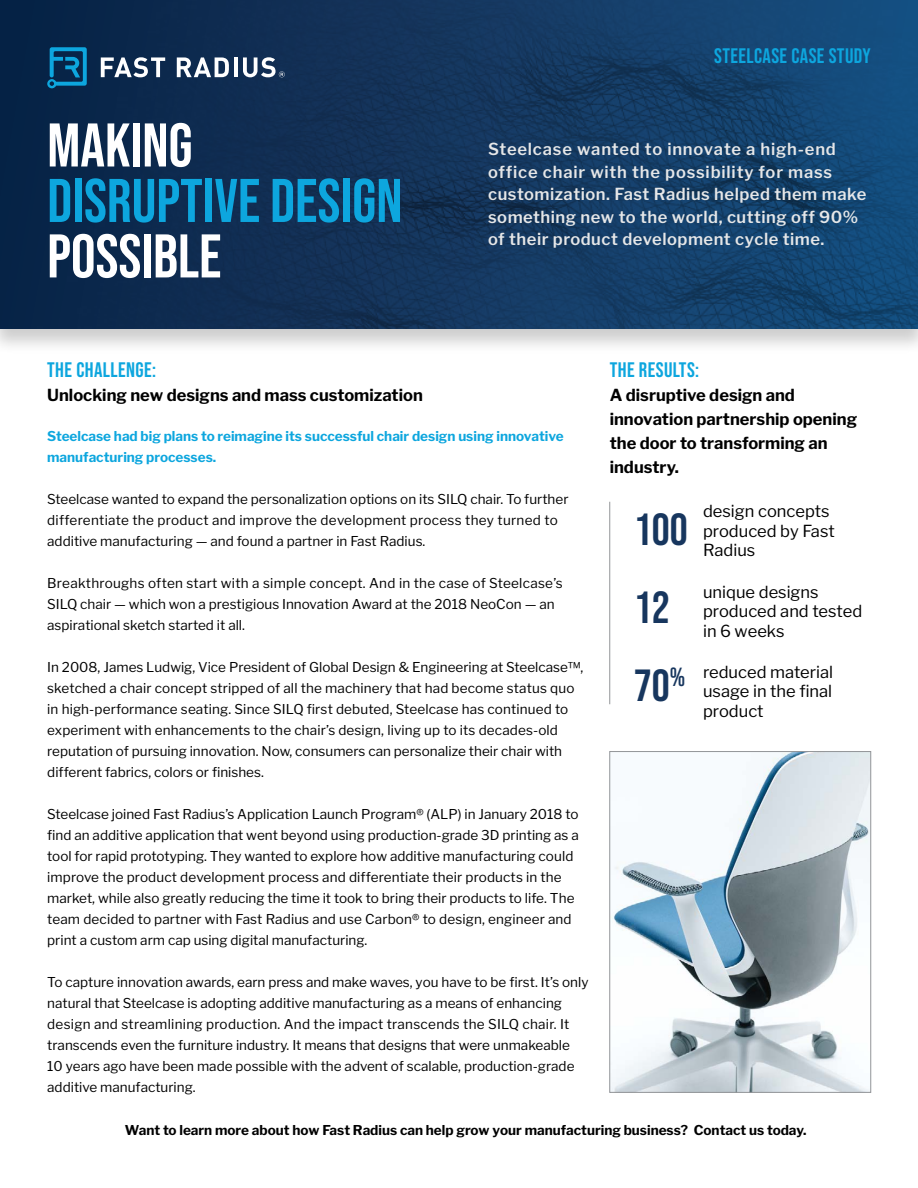
<style>
.page{position:relative;width:918px;height:1188px;background:#fff}
.page>*{position:absolute;margin:0;border:0;box-sizing:border-box;transform-origin:0 0}
.t1{font:61.5px "Bebas Neue";color:#0da6de}
.t2{font:61.5px "Bebas Neue";color:#fff}
.t3{font:45px/78px "Bebas Neue";color:#17365e}
.t4{font:21px "Bebas Neue";letter-spacing:.02em;color:#0da6de}
.t5{font:600 16.5px/22.5px "Libre Franklin";letter-spacing:.03em;color:#e6e7e8}
.t6{font:700 16.5px/24px "Libre Franklin";color:#000}
.t7{font:16.5px/19.5px "Libre Franklin";color:#000}
.t8{font:13.5px/21px "Libre Franklin";color:#000}
.t9{font:700 13.5px/21px "Libre Franklin";color:#0da6de}
.t10{font:700 13.5px "Libre Franklin";color:#000}
</style>
<div class="page">
<div style="left:0;top:0;width:918px;height:355px;background:#000;opacity:.2"></div>
<svg style="left:0;top:0;width:918px;height:328px;background:#11365d"></svg>
<svg style="left:47px;top:47px;width:40px;height:41px;background:#095d89"></svg>
<svg style="left:101px;top:57px;width:64px;height:20px"></svg>
<svg style="left:177px;top:57px;width:52px;height:20px"></svg>
<hr style="left:234px;top:57px;width:4px;height:20px;background:#fff">
<svg style="left:243px;top:57px;width:42px;height:20px"></svg>
<img style="left:611px;top:753px;width:258px;height:338px">
<div style="left:609px;top:751px;width:262px;height:342px;border:1px solid #939598"></div>
<hr style="left:609px;top:502px;width:1px;height:202px;background:#939598">
<h1 class="t2" style="left:47px;top:110px;width:147px">MAKING</h1>
<h1 class="t1" style="left:47px;top:166px;width:357px">DISRUPTIVE DESIGN</h1>
<h1 class="t2" style="left:47px;top:221px;width:176px">POSSIBLE</h1>
<h3 class="t4" style="left:714px;top:44px;width:158px">STEELCASE CASE STUDY</h3>
<p class="t5" style="left:488px;top:138px;width:380px">Steelcase wanted to innovate a high-end office chair with the possibility for mass customization. Fast Radius helped them make something new to the world, cutting off 90% of their product development cycle time.</p>
<h3 class="t4" style="left:47px;top:358px;width:111px">THE CHALLENGE:</h3>
<p class="t6" style="left:47px;top:383px;width:377px">Unlocking new designs and mass customization</p>
<p class="t9" style="left:47px;top:426px;width:518px">Steelcase had big plans to reimagine its successful chair design using innovative manufacturing processes.</p>
<p class="t8" style="left:47px;top:489px;width:523px">Steelcase wanted to expand the personalization options on its SILQ chair. To further differentiate the product and improve the development process they turned to additive manufacturing — and found a partner in Fast Radius.</p>
<p class="t8" style="left:47px;top:573px;width:517px">Breakthroughs often start with a simple concept. And in the case of Steelcase’s<br>SILQ chair — which won a prestigious Innovation Award at the 2018 NeoCon — an aspirational sketch started it all.</p>
<p class="t8" style="left:47px;top:657px;width:538px">In 2008, James Ludwig, Vice President of Global Design &amp; Engineering at Steelcase™, sketched a chair concept stripped of all the machinery that had become status quo in high-performance seating. Since SILQ first debuted, Steelcase has continued to experiment with enhancements to the chair’s design, living up to its decades-old reputation of pursuing innovation. Now, consumers can personalize their chair with different fabrics, colors or finishes.</p>
<p class="t8" style="left:47px;top:804px;width:533px">Steelcase joined Fast Radius’s Application Launch Program® (ALP) in January 2018 to find an additive application that went beyond using production-grade 3D printing as a tool for rapid prototyping. They wanted to explore how additive manufacturing could improve the product development process and differentiate their products in the market, while also greatly reducing the time it took to bring their products to life. The team decided to partner with Fast Radius and use Carbon® to design, engineer and print a custom arm cap using digital manufacturing.</p>
<p class="t8" style="left:47px;top:972px;width:543px">To capture innovation awards, earn press and make waves, you have to be first. It’s only natural that Steelcase is adopting additive manufacturing as a means of enhancing design and streamlining production. And the impact transcends the SILQ chair. It transcends even the furniture industry. It means that designs that were unmakeable 10 years ago have been made possible with the advent of scalable, production-grade additive manufacturing.</p>
<h3 class="t4" style="left:610px;top:358px;width:91px">THE RESULTS:</h3>
<p class="t6" style="left:610px;top:383px;width:249px">A disruptive design and innovation partnership opening the door to transforming an industry.</p>
<h2 class="t3" style="left:634px;top:490px;width:55px">100<br>12<br>70<sup>%</sup></h2>
<p class="t7" style="left:703px;top:502px;width:133px">design concepts produced by Fast<br>Radius</p>
<p class="t7" style="left:703px;top:582px;width:161px">unique designs produced and tested in 6 weeks</p>
<p class="t7" style="left:703px;top:662px;width:132px;text-align:justify">reduced material usage in the final product</p>
<p class="t10" style="left:125px;top:1122px;width:683px">Want to learn more about how Fast Radius can help grow your manufacturing business? Contact us today.</p>
</div>
